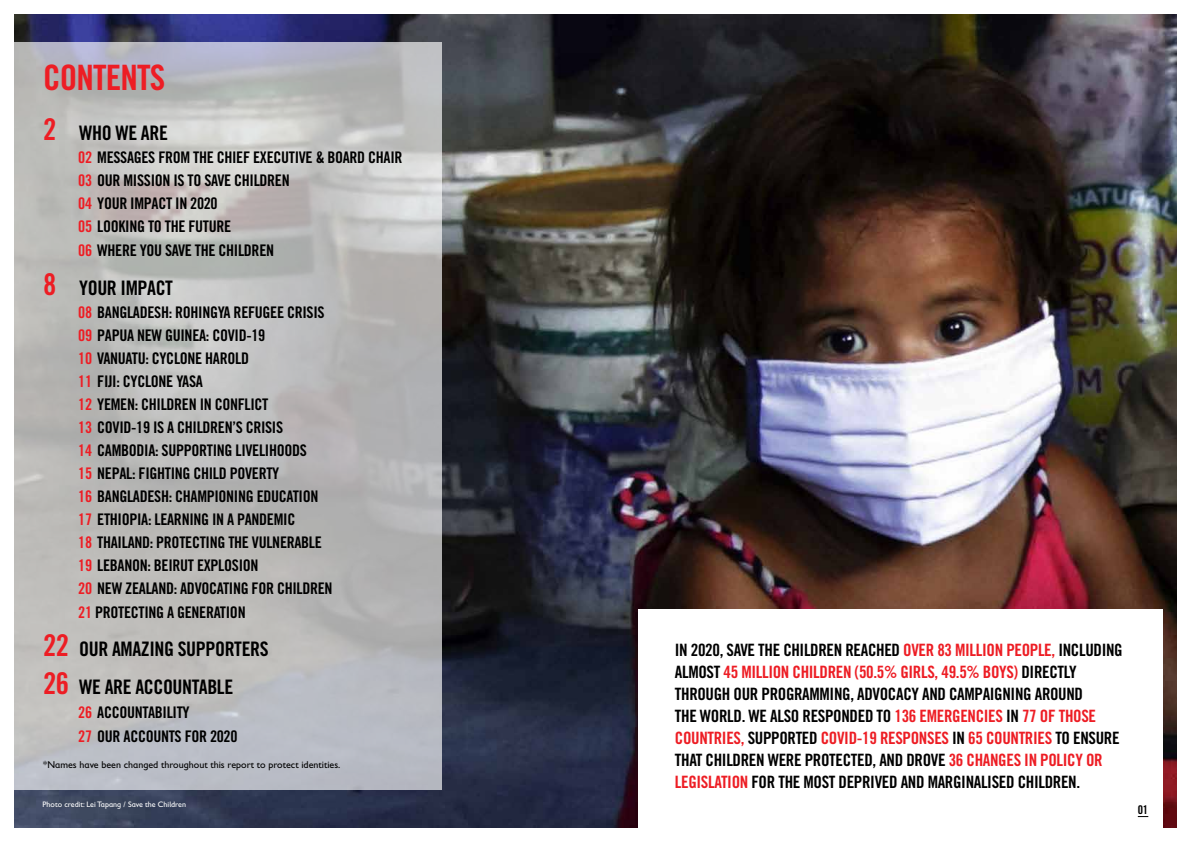
<style>
.page{position:relative;width:1191px;height:842px;background:#fff}
.page>*{position:absolute;margin:0;border:0;box-sizing:border-box;transform-origin:0 0}
.t1{font:35px "Trade Gothic Bold Cond Twenty";letter-spacing:-.025em;color:#ed1d24}
.t2{font:20px/38.2px "Trade Gothic Bold Cond Twenty";letter-spacing:-.02em;color:#000}
.t3{font:17px/22px "Trade Gothic Bold Cond Twenty";letter-spacing:-.02em;color:#000}
.t4{font:16px/23.1px "Trade Gothic Bold Cond Twenty";letter-spacing:-.02em;color:#000}
.t5{font:12px "Trade Gothic Bold Cond Twenty";color:#000}
.t6{font:10px "Gill Sans Infant Std";color:#000}
.t7{font:8px "Gill Sans Infant Std";color:#fff}
.s1{font-size:30px;color:#ed1d24}
.s2{color:#ed1d24}
</style>
<div class="page">
<img style="left:14px;top:14px;width:1162px;height:814px">
<svg style="left:14px;top:43px;width:428px;height:746px;background:#bbb"></svg>
<div style="left:638px;top:609px;width:524px;height:233px;background:#fff"></div>
<h1 class="t1" style="left:43px;top:56px;width:124px">CONTENTS</h1>
<p class="t2" style="left:43px;top:114px;width:126px"><span class="s1">2</span> WHO WE ARE</p>
<p class="t4" style="left:78px;top:146px;width:326px"><span class="s2">02</span> MESSAGES FROM THE CHIEF EXECUTIVE &amp; BOARD CHAIR<br><span class="s2">03</span> OUR MISSION IS TO SAVE CHILDREN<br><span class="s2">04</span> YOUR IMPACT IN 2020<br><span class="s2">05</span> LOOKING TO THE FUTURE<br><span class="s2">06</span> WHERE YOU SAVE THE CHILDREN</p>
<p class="t2" style="left:43px;top:268px;width:131px"><span class="s1">8</span> YOUR IMPACT</p>
<p class="t4" style="left:78px;top:300px;width:256px"><span class="s2">08</span> BANGLADESH: ROHINGYA REFUGEE CRISIS <span class="s2">09</span> PAPUA NEW GUINEA: COVID-19<br><span class="s2">10</span> VANUATU: CYCLONE HAROLD<br><span class="s2">11</span> FIJI: CYCLONE YASA<br><span class="s2">12</span> YEMEN: CHILDREN IN CONFLICT<br><span class="s2">13</span> COVID-19 IS A CHILDREN’S CRISIS<br><span class="s2">14</span> CAMBODIA: SUPPORTING LIVELIHOODS<br><span class="s2">15</span> NEPAL: FIGHTING CHILD POVERTY<br><span class="s2">16</span> BANGLADESH: CHAMPIONING EDUCATION <span class="s2">17</span> ETHIOPIA: LEARNING IN A PANDEMIC<br><span class="s2">18</span> THAILAND: PROTECTING THE VULNERABLE <span class="s2">19</span> LEBANON: BEIRUT EXPLOSION<br><span class="s2">20</span> NEW ZEALAND: ADVOCATING FOR CHILDREN <span class="s2">21</span> PROTECTING A GENERATION</p>
<p class="t2" style="left:43px;top:629px;width:227px"><span class="s1">22</span> OUR AMAZING SUPPORTERS<br><span class="s1">26</span> WE ARE ACCOUNTABLE</p>
<p class="t4" style="left:78px;top:700px;width:161px;line-height:24px"><span class="s2">26</span> ACCOUNTABILITY<br><span class="s2">27</span> OUR ACCOUNTS FOR 2020</p>
<p class="t6" style="left:43px;top:759px;width:299px">*Names have been changed throughout this report to protect identities.</p>
<p class="t7" style="left:43px;top:800px;width:145px">Photo credit: Lei Tapang / Save the Children</p>
<p class="t3" style="left:675px;top:639px;width:449px">IN 2020, SAVE THE CHILDREN REACHED <span class="s2">OVER 83 MILLION PEOPLE,</span> INCLUDING ALMOST <span class="s2">45 MILLION CHILDREN (50.5% GIRLS, 49.5% BOYS)</span> DIRECTLY THROUGH OUR PROGRAMMING, ADVOCACY AND CAMPAIGNING AROUND<br>THE WORLD. WE ALSO RESPONDED TO <span class="s2">136 EMERGENCIES</span> IN <span class="s2">77 OF THOSE COUNTRIES,</span> SUPPORTED <span class="s2">COVID-19 RESPONSES</span> IN <span class="s2">65 COUNTRIES</span> TO ENSURE THAT CHILDREN WERE PROTECTED, AND DROVE <span class="s2">36 CHANGES IN POLICY OR LEGISLATION</span> FOR THE MOST DEPRIVED AND MARGINALISED CHILDREN.</p>
<p class="t5" style="left:1137px;top:803px;width:12px">01</p>
</div>
